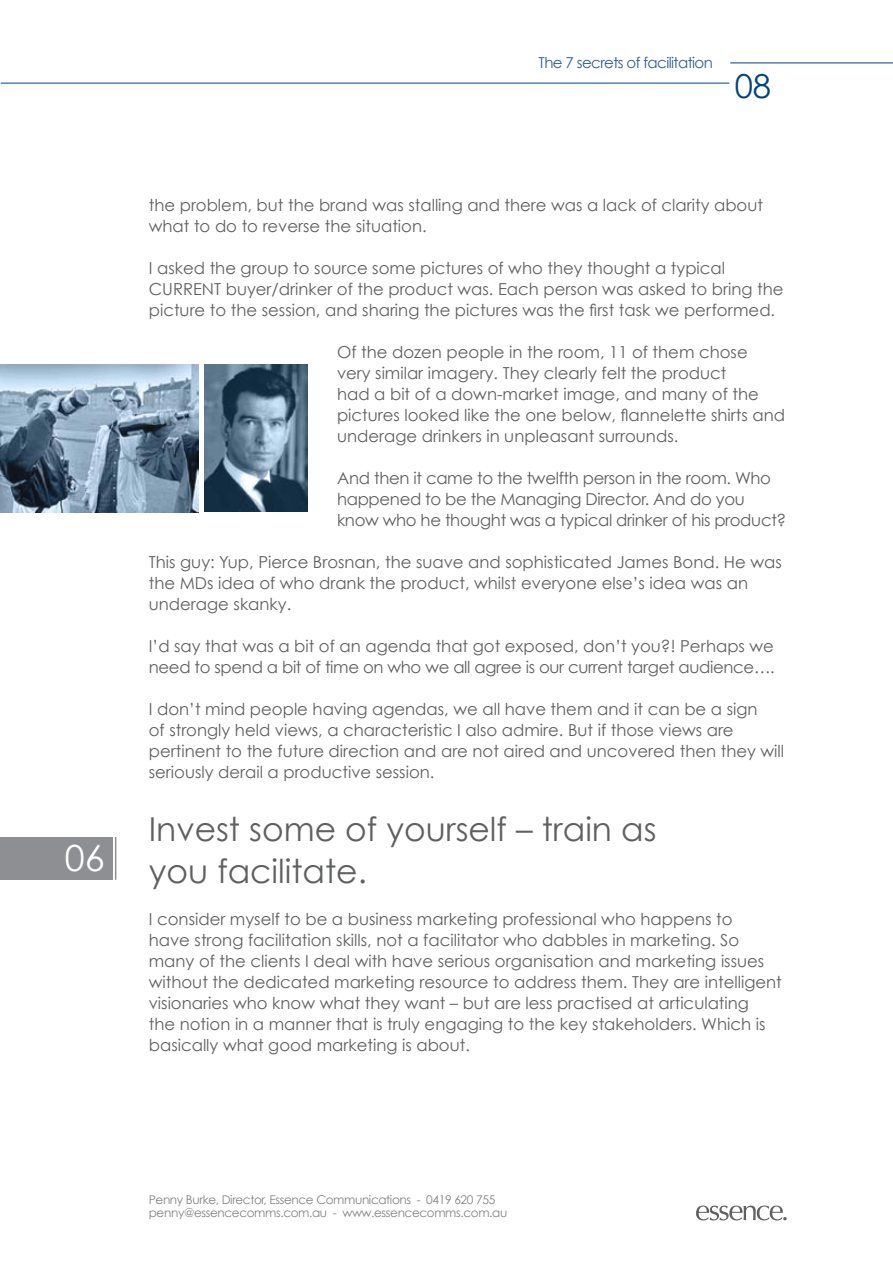
<style>
.page{position:relative;width:893px;height:1263px;background:#fff}
.page>*{position:absolute;margin:0;border:0;box-sizing:border-box;transform-origin:0 0}
.t1{font:36px "Century Gothic";color:#fff}
.t2{font:33px/42px "Century Gothic";color:#5f6062}
.t3{font:33px "Century Gothic";color:#00447f}
.t4{font:16.5px/21px "Century Gothic";color:#5f6062}
.t5{font:16.5px/21px "Century Gothic";letter-spacing:-.02em;color:#5f6062}
.t6{font:15px "Century Gothic";letter-spacing:-.04em;color:#325e95}
.t7{font:12px/13.5px "Century Gothic";letter-spacing:-.03em;color:#828386}
</style>
<div class="page">
<hr style="left:1px;top:83px;width:728px;height:1px;background:#00447f">
<hr style="left:730px;top:63px;width:163px;height:1px;background:#00447f">
<img style="left:0;top:364px;width:198px;height:148px">
<img style="left:204px;top:364px;width:103px;height:148px">
<hr style="left:115px;top:837px;width:1px;height:43px;background:#8d8f92">
<div style="left:0;top:837px;width:113px;height:42px;background:#8d8f92"></div>
<svg style="left:696px;top:1205px;width:91px;height:15px"></svg>
<h1 class="t1" style="left:65px;top:836px;width:41px">06</h1>
<p class="t6" style="left:539px;top:53px;width:176px">The 7 secrets of facilitation</p>
<h2 class="t3" style="left:735px;top:66px;width:38px">08</h2>
<p class="t4" style="left:149px;top:194px;width:616px">the problem, but the brand was stalling and there was a lack of clarity about what to do to reverse the situation.</p>
<p class="t4" style="left:149px;top:257px;width:636px">I asked the group to source some pictures of who they thought a typical<br>CURRENT buyer/drinker of the product was. Each person was asked to bring the picture to the session, and sharing the pictures was the first task we performed.</p>
<p class="t4" style="left:337px;top:341px;width:450px">Of the dozen people in the room, 11 of them chose very similar imagery. They clearly felt the product<br>had a bit of a down-market image, and many of the pictures looked like the one below, flannelette shirts and underage drinkers in unpleasant surrounds.</p>
<p class="t5" style="left:337px;top:467px;width:451px">And then it came to the twelfth person in the room. Who happened to be the Managing Director. And do you know who he thought was a typical drinker of his product?</p>
<p class="t4" style="left:149px;top:551px;width:634px">This guy: Yup, Pierce Brosnan, the suave and sophisticated James Bond. He was the MDs idea of who drank the product, whilst everyone else’s idea was an underage skanky.</p>
<p class="t5" style="left:149px;top:635px;width:627px">I’d say that was a bit of an agenda that got exposed, don’t you?! Perhaps we need to spend a bit of time on who we all agree is our current target audience….</p>
<p class="t4" style="left:149px;top:698px;width:637px">I don’t mind people having agendas, we all have them and it can be a sign<br>of strongly held views, a characteristic I also admire. But if those views are pertinent to the future direction and are not aired and uncovered then they will seriously derail a productive session.</p>
<h2 class="t2" style="left:149px;top:808px;width:509px">Invest some of yourself – train as you facilitate.</h2>
<p class="t4" style="left:149px;top:908px;width:634px">I consider myself to be a business marketing professional who happens to<br>have strong facilitation skills, not a facilitator who dabbles in marketing. So many of the clients I deal with have serious organisation and marketing issues without the dedicated marketing resource to address them. They are intelligent visionaries who know what they want – but are less practised at articulating<br>the notion in a manner that is truly engaging to the key stakeholders. Which is basically what good marketing is about.</p>
<p class="t7" style="left:149px;top:1192px;width:360px">Penny Burke, Director, Essence Communications - 0419 620 755 penny@essencecomms.com.au - www.essencecomms.com.au</p>
</div>
